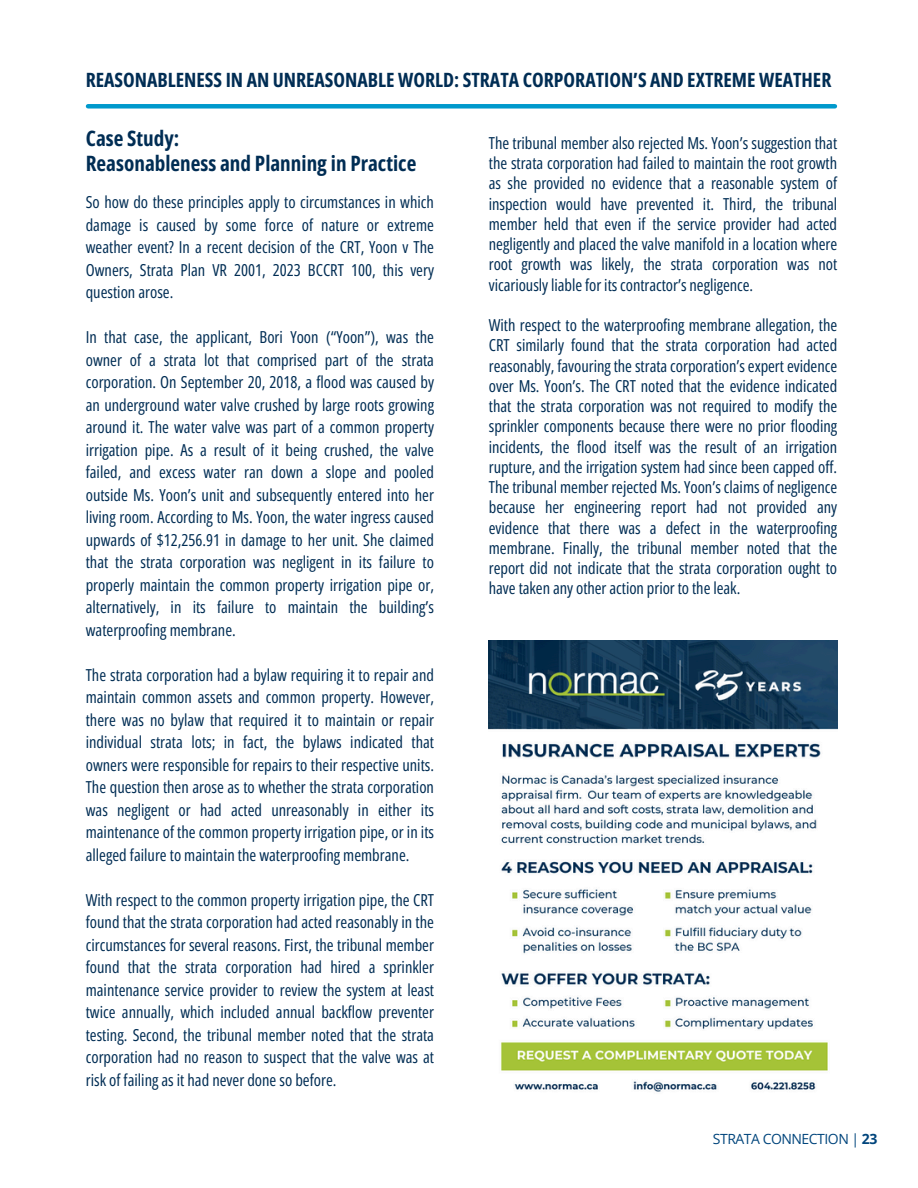
<style>
.page{position:relative;width:918px;height:1188px;background:#fff}
.page>*{position:absolute;margin:0;border:0;box-sizing:border-box;transform-origin:0 0}
.t1{font:700 21.15px/24.8px "Open Sans Condensed";color:#002d54}
.t2{font:700 19.65px "Open Sans Condensed";color:#002d54}
.t3{font:16.5px/22.5px "Open Sans Condensed";color:#002d54;text-align:justify}
.t4{font:13.95px "Open Sans";letter-spacing:-.035em;color:#00457c}
.s1{font-weight:700}
</style>
<div class="page">
<div style="left:88px;top:104px;width:747px;height:5px;background:#09c"></div>
<img style="left:489px;top:641px;width:349px;height:451px">
<p class="t2" style="left:86px;top:67px;width:747px">REASONABLENESS IN AN UNREASONABLE WORLD: STRATA CORPORATION’S AND EXTREME WEATHER</p>
<h2 class="t1" style="left:86px;top:126px;width:332px">Case Study:<br>Reasonableness and Planning in Practice</h2>
<h3 class="t3" style="left:86px;top:191px;width:350px">So how do these principles apply to circumstances in which damage is caused by some force of nature or extreme weather event? In a recent decision of the CRT, Yoon v The Owners, Strata Plan VR 2001, 2023 BCCRT 100, this very question arose.</h3>
<h3 class="t3" style="left:86px;top:326px;width:350px">In that case, the applicant, Bori Yoon (“Yoon”), was the owner of a strata lot that comprised part of the strata corporation. On September 20, 2018, a flood was caused by an underground water valve crushed by large roots growing around it. The water valve was part of a common property irrigation pipe. As a result of it being crushed, the valve failed, and excess water ran down a slope and pooled outside Ms. Yoon’s unit and subsequently entered into her living room. According to Ms. Yoon, the water ingress caused upwards of $12,256.91 in damage to her unit. She claimed that the strata corporation was negligent in its failure to properly maintain the common property irrigation pipe or, alternatively, in its failure to maintain the building’s waterproofing membrane.</h3>
<h3 class="t3" style="left:86px;top:663px;width:350px">The strata corporation had a bylaw requiring it to repair and maintain common assets and common property. However, there was no bylaw that required it to maintain or repair individual strata lots; in fact, the bylaws indicated that owners were responsible for repairs to their respective units.<br>The question then arose as to whether the strata corporation was negligent or had acted unreasonably in either its maintenance of the common property irrigation pipe, or in its alleged failure to maintain the waterproofing membrane.</h3>
<h3 class="t3" style="left:86px;top:888px;width:350px">With respect to the common property irrigation pipe, the CRT found that the strata corporation had acted reasonably in the circumstances for several reasons. First, the tribunal member found that the strata corporation had hired a sprinkler maintenance service provider to review the system at least twice annually, which included annual backflow preventer testing. Second, the tribunal member noted that the strata corporation had no reason to suspect that the valve was at risk of failing as it had never done so before.</h3>
<h3 class="t3" style="left:489px;top:132px;width:350px;line-height:20.2px">The tribunal member also rejected Ms. Yoon’s suggestion that the strata corporation had failed to maintain the root growth as she provided no evidence that a reasonable system of inspection would have prevented it. Third, the tribunal member held that even if the service provider had acted negligently and placed the valve manifold in a location where root growth was likely, the strata corporation was not vicariously liable for its contractor’s negligence.</h3>
<h3 class="t3" style="left:489px;top:315px;width:350px;line-height:20.2px">With respect to the waterproofing membrane allegation, the CRT similarly found that the strata corporation had acted reasonably, favouring the strata corporation’s expert evidence over Ms. Yoon’s. The CRT noted that the evidence indicated that the strata corporation was not required to modify the sprinkler components because there were no prior flooding incidents, the flood itself was the result of an irrigation rupture, and the irrigation system had since been capped off.<br>The tribunal member rejected Ms. Yoon’s claims of negligence because her engineering report had not provided any evidence that there was a defect in the waterproofing membrane. Finally, the tribunal member noted that the report did not indicate that the strata corporation ought to have taken any other action prior to the leak.</h3>
<h1 class="t4" style="left:713px;top:1129px;width:166px">STRATA CONNECTION | <span class="s1">23</span></h1>
</div>
